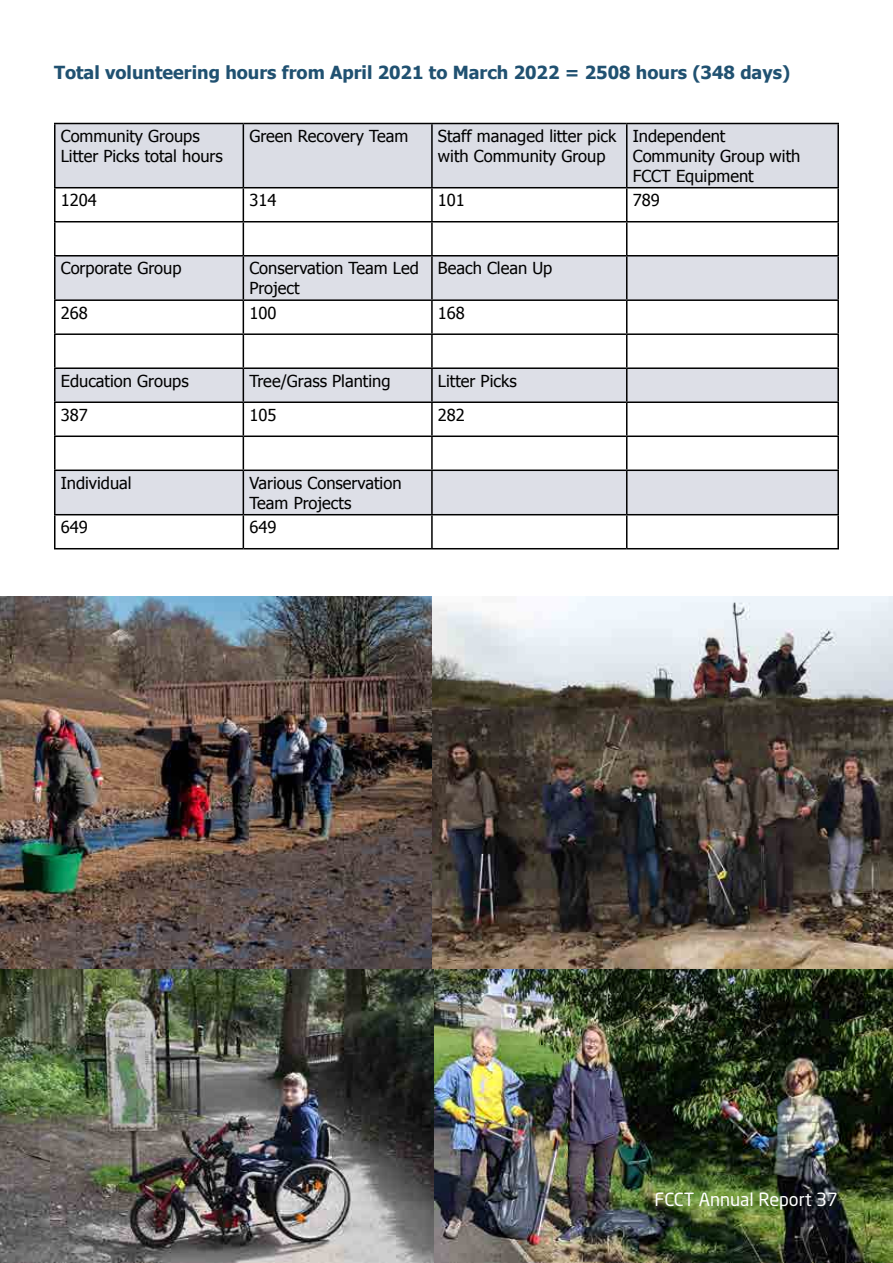
<style>
.page{position:relative;width:893px;height:1263px;background:#fff}
.page>*{position:absolute;margin:0;border:0;box-sizing:border-box;transform-origin:0 0}
.t1{font:700 18px "Tahoma";color:#205171}
.t2{font:18px "Neo Sans W1 G";color:#fff}
.t3{font:16.5px/19.8px "Tahoma";color:#000}
</style>
<div class="page">
<img style="left:1px;top:596px;width:892px;height:667px">
<img style="left:0;top:596px;width:1px;height:667px">
<div style="left:56px;top:124px;width:781px;height:63px;background:#dbdde5"></div>
<svg style="left:56px;top:256px;width:781px;height:258px"></svg>
<hr style="left:54px;top:123px;width:189px;height:1px;background:#000">
<hr style="left:54px;top:124px;width:2px;height:63px;background:#000">
<hr style="left:243px;top:123px;width:189px;height:1px;background:#000">
<hr style="left:243px;top:124px;width:1px;height:63px;background:#000">
<hr style="left:432px;top:123px;width:195px;height:1px;background:#000">
<hr style="left:431px;top:124px;width:2px;height:63px;background:#000">
<hr style="left:627px;top:123px;width:212px;height:1px;background:#000">
<hr style="left:626px;top:124px;width:1px;height:63px;background:#000">
<hr style="left:837px;top:124px;width:2px;height:63px;background:#000">
<hr style="left:54px;top:187px;width:189px;height:1px;background:#000">
<hr style="left:54px;top:188px;width:2px;height:33px;background:#000">
<hr style="left:243px;top:187px;width:189px;height:1px;background:#000">
<hr style="left:243px;top:188px;width:1px;height:33px;background:#000">
<hr style="left:432px;top:187px;width:195px;height:1px;background:#000">
<hr style="left:431px;top:188px;width:2px;height:33px;background:#000">
<hr style="left:627px;top:187px;width:212px;height:1px;background:#000">
<hr style="left:626px;top:188px;width:1px;height:33px;background:#000">
<hr style="left:837px;top:188px;width:2px;height:33px;background:#000">
<hr style="left:54px;top:221px;width:189px;height:1px;background:#000">
<hr style="left:54px;top:222px;width:2px;height:33px;background:#000">
<hr style="left:243px;top:221px;width:189px;height:1px;background:#000">
<hr style="left:243px;top:222px;width:1px;height:33px;background:#000">
<hr style="left:432px;top:221px;width:195px;height:1px;background:#000">
<hr style="left:431px;top:222px;width:2px;height:33px;background:#000">
<hr style="left:627px;top:221px;width:212px;height:1px;background:#000">
<hr style="left:626px;top:222px;width:1px;height:33px;background:#000">
<hr style="left:837px;top:222px;width:2px;height:33px;background:#000">
<hr style="left:54px;top:255px;width:189px;height:1px;background:#000">
<hr style="left:54px;top:256px;width:2px;height:43px;background:#000">
<hr style="left:243px;top:255px;width:189px;height:1px;background:#000">
<hr style="left:243px;top:256px;width:1px;height:43px;background:#000">
<hr style="left:432px;top:255px;width:195px;height:1px;background:#000">
<hr style="left:431px;top:256px;width:2px;height:43px;background:#000">
<hr style="left:627px;top:255px;width:212px;height:1px;background:#000">
<hr style="left:626px;top:256px;width:1px;height:43px;background:#000">
<hr style="left:837px;top:256px;width:2px;height:43px;background:#000">
<hr style="left:54px;top:299px;width:189px;height:2px;background:#000">
<hr style="left:54px;top:301px;width:2px;height:32px;background:#000">
<hr style="left:243px;top:299px;width:189px;height:2px;background:#000">
<hr style="left:243px;top:301px;width:1px;height:32px;background:#000">
<hr style="left:432px;top:299px;width:195px;height:2px;background:#000">
<hr style="left:431px;top:301px;width:2px;height:32px;background:#000">
<hr style="left:627px;top:299px;width:212px;height:2px;background:#000">
<hr style="left:626px;top:301px;width:1px;height:32px;background:#000">
<hr style="left:837px;top:301px;width:2px;height:32px;background:#000">
<hr style="left:54px;top:333px;width:189px;height:2px;background:#000">
<hr style="left:54px;top:335px;width:2px;height:32px;background:#000">
<hr style="left:243px;top:333px;width:189px;height:2px;background:#000">
<hr style="left:243px;top:335px;width:1px;height:32px;background:#000">
<hr style="left:432px;top:333px;width:195px;height:2px;background:#000">
<hr style="left:431px;top:335px;width:2px;height:32px;background:#000">
<hr style="left:627px;top:333px;width:212px;height:2px;background:#000">
<hr style="left:626px;top:335px;width:1px;height:32px;background:#000">
<hr style="left:837px;top:335px;width:2px;height:32px;background:#000">
<hr style="left:54px;top:367px;width:189px;height:2px;background:#000">
<hr style="left:54px;top:369px;width:2px;height:32px;background:#000">
<hr style="left:243px;top:367px;width:189px;height:2px;background:#000">
<hr style="left:243px;top:369px;width:1px;height:32px;background:#000">
<hr style="left:432px;top:367px;width:195px;height:2px;background:#000">
<hr style="left:431px;top:369px;width:2px;height:32px;background:#000">
<hr style="left:627px;top:367px;width:212px;height:2px;background:#000">
<hr style="left:626px;top:369px;width:1px;height:32px;background:#000">
<hr style="left:837px;top:369px;width:2px;height:32px;background:#000">
<hr style="left:54px;top:401px;width:189px;height:2px;background:#000">
<hr style="left:54px;top:403px;width:2px;height:32px;background:#000">
<hr style="left:243px;top:401px;width:189px;height:2px;background:#000">
<hr style="left:243px;top:403px;width:1px;height:32px;background:#000">
<hr style="left:432px;top:401px;width:195px;height:2px;background:#000">
<hr style="left:431px;top:403px;width:2px;height:32px;background:#000">
<hr style="left:627px;top:401px;width:212px;height:2px;background:#000">
<hr style="left:626px;top:403px;width:1px;height:32px;background:#000">
<hr style="left:837px;top:403px;width:2px;height:32px;background:#000">
<hr style="left:54px;top:435px;width:189px;height:2px;background:#000">
<hr style="left:54px;top:437px;width:2px;height:32px;background:#000">
<hr style="left:243px;top:435px;width:189px;height:2px;background:#000">
<hr style="left:243px;top:437px;width:1px;height:32px;background:#000">
<hr style="left:432px;top:435px;width:195px;height:2px;background:#000">
<hr style="left:431px;top:437px;width:2px;height:32px;background:#000">
<hr style="left:627px;top:435px;width:212px;height:2px;background:#000">
<hr style="left:626px;top:437px;width:1px;height:32px;background:#000">
<hr style="left:837px;top:437px;width:2px;height:32px;background:#000">
<hr style="left:54px;top:469px;width:189px;height:2px;background:#000">
<hr style="left:54px;top:471px;width:2px;height:43px;background:#000">
<hr style="left:243px;top:469px;width:189px;height:2px;background:#000">
<hr style="left:243px;top:471px;width:1px;height:43px;background:#000">
<hr style="left:432px;top:469px;width:195px;height:2px;background:#000">
<hr style="left:431px;top:471px;width:2px;height:43px;background:#000">
<hr style="left:627px;top:469px;width:212px;height:2px;background:#000">
<hr style="left:626px;top:471px;width:1px;height:43px;background:#000">
<hr style="left:837px;top:471px;width:2px;height:43px;background:#000">
<hr style="left:54px;top:514px;width:189px;height:1px;background:#000">
<hr style="left:54px;top:515px;width:2px;height:33px;background:#000">
<hr style="left:243px;top:514px;width:189px;height:1px;background:#000">
<hr style="left:243px;top:515px;width:1px;height:33px;background:#000">
<hr style="left:432px;top:514px;width:195px;height:1px;background:#000">
<hr style="left:431px;top:515px;width:2px;height:33px;background:#000">
<hr style="left:627px;top:514px;width:212px;height:1px;background:#000">
<hr style="left:626px;top:515px;width:1px;height:33px;background:#000">
<hr style="left:837px;top:515px;width:2px;height:33px;background:#000">
<hr style="left:54px;top:548px;width:189px;height:1px;background:#000">
<hr style="left:243px;top:548px;width:189px;height:1px;background:#000">
<hr style="left:432px;top:548px;width:195px;height:1px;background:#000">
<hr style="left:627px;top:548px;width:212px;height:1px;background:#000">
<p class="t1" style="left:54px;top:60px;width:738px">Total volunteering hours from April 2021 to March 2022 = 2508 hours (348 days)</p>
<p class="t3" style="left:61px;top:125px;width:164px">Community Groups<br>Litter Picks total hours</p>
<p class="t3" style="left:249px;top:125px;width:160px">Green Recovery Team</p>
<p class="t3" style="left:438px;top:125px;width:180px">Staff managed litter pick with Community Group</p>
<p class="t3" style="left:633px;top:125px;width:169px">Independent<br>Community Group with<br>FCCT Equipment</p>
<p class="t3" style="left:61px;top:190px;width:38px">1204</p>
<p class="t3" style="left:249px;top:190px;width:29px">314</p>
<p class="t3" style="left:438px;top:190px;width:29px">101</p>
<p class="t3" style="left:633px;top:190px;width:29px">789</p>
<p class="t3" style="left:61px;top:258px;width:122px">Corporate Group</p>
<p class="t3" style="left:249px;top:258px;width:171px">Conservation Team Led<br>Project</p>
<p class="t3" style="left:438px;top:258px;width:116px">Beach Clean Up</p>
<p class="t3" style="left:61px;top:302px;width:29px">268</p>
<p class="t3" style="left:249px;top:302px;width:29px">100</p>
<p class="t3" style="left:438px;top:302px;width:29px">168</p>
<p class="t3" style="left:61px;top:370px;width:129px">Education Groups</p>
<p class="t3" style="left:249px;top:370px;width:143px">Tree/Grass Planting</p>
<p class="t3" style="left:438px;top:370px;width:80px">Litter Picks</p>
<p class="t3" style="left:61px;top:404px;width:29px">387</p>
<p class="t3" style="left:249px;top:404px;width:29px">105</p>
<p class="t3" style="left:438px;top:404px;width:29px">282</p>
<p class="t3" style="left:61px;top:472px;width:72px">Individual</p>
<p class="t3" style="left:249px;top:472px;width:154px">Various Conservation<br>Team Projects</p>
<p class="t3" style="left:61px;top:517px;width:29px">649</p>
<p class="t3" style="left:249px;top:517px;width:29px">649</p>
<p class="t2" style="left:654px;top:1188px;width:185px">FCCT Annual Report 37</p>
</div>
